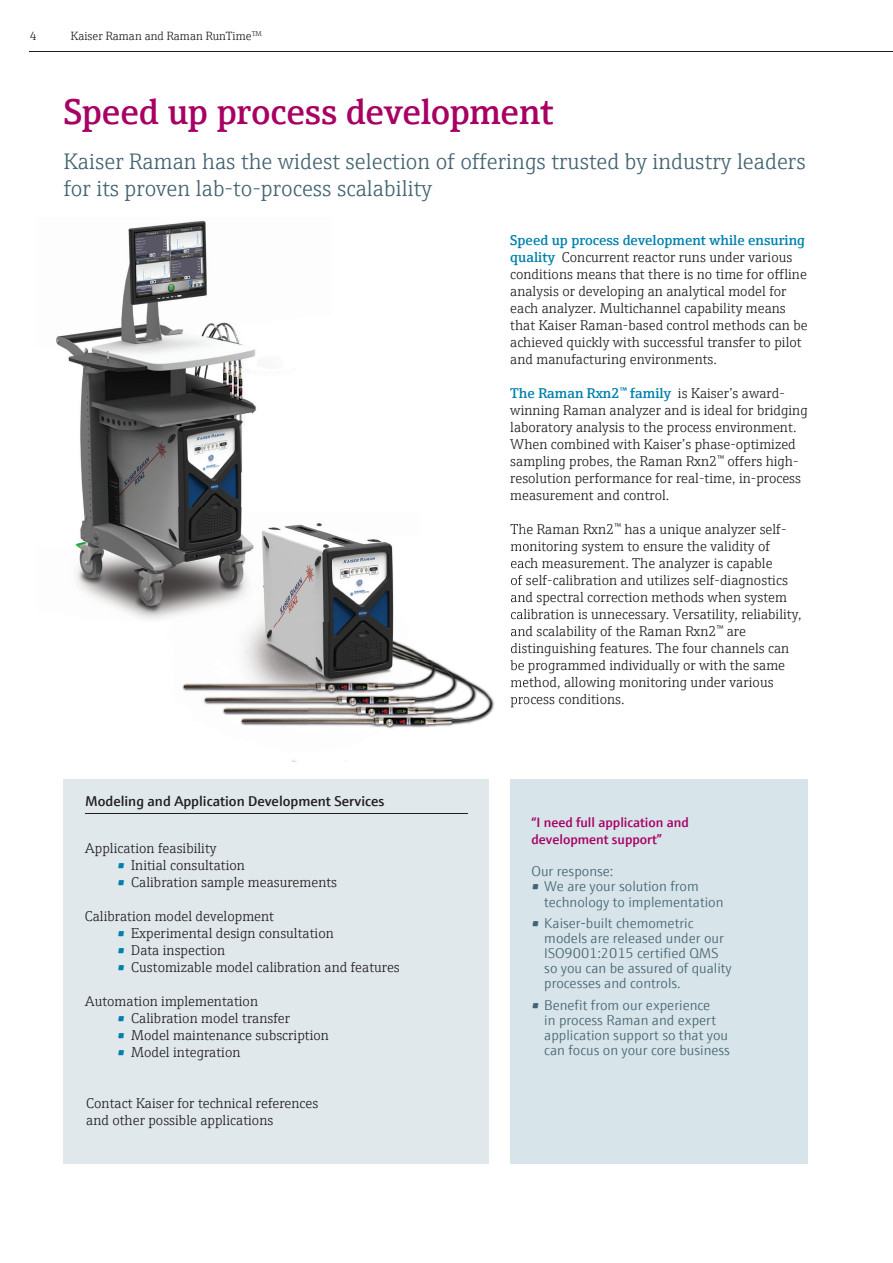
<style>
.page{position:relative;width:893px;height:1263px;background:#fff}
.page>*{position:absolute;margin:0;border:0;box-sizing:border-box;transform-origin:0 0}
.t1{font:600 36px "E+H Serif";letter-spacing:-.005em;color:#a70164}
.t2{font:300 22.5px/27px "E+H Serif";color:#446472}
.t3{font:300 14.25px/17px "E+H Serif";color:#231f20}
.t4{font:300 14.25px/15px "E+H Sans";color:#446472}
.t5{font:600 14.25px "E+H Sans";color:#231f20}
.t6{font:600 13.5px/17px "E+H Sans";color:#a70164}
.t7{font:300 12px "E+H Serif";color:#231f20}
.s1{font-weight:600;color:#0081ad}
</style>
<div class="page">
<hr style="left:30px;top:51px;width:863px;height:1px;background:#231f20">
<img style="left:308px;top:524px;width:206px;height:205px">
<img style="left:182px;top:621px;width:126px;height:140px">
<svg style="left:511px;top:524px;width:12px;height:10px"></svg>
<svg style="left:511px;top:541px;width:12px;height:166px"></svg>
<img style="left:56px;top:220px;width:200px;height:199px">
<img style="left:80px;top:419px;width:103px;height:101px">
<img style="left:183px;top:419px;width:60px;height:88px">
<img style="left:75px;top:520px;width:72px;height:99px">
<img style="left:147px;top:507px;width:185px;height:114px">
<div style="left:64px;top:779px;width:425px;height:385px;background:#e0e8ec"></div>
<hr style="left:85px;top:813px;width:383px;height:1px;background:#231f20">
<div style="left:510px;top:779px;width:298px;height:385px;background:#d7e4e9"></div>
<p class="t7" style="left:30px;top:27px;width:8px">4</p>
<p class="t7" style="left:71px;top:27px;width:193px">Kaiser Raman and Raman RunTime<sup>TM</sup></p>
<h1 class="t1" style="left:64px;top:84px;width:491px">Speed up process development</h1>
<h2 class="t2" style="left:64px;top:146px;width:743px">Kaiser Raman has the widest selection of offerings trusted by industry leaders for its proven lab-to-process scalability</h2>
<p class="t3" style="left:510px;top:230px;width:299px"><span class="s1">Speed up process development while ensuring quality</span> Concurrent reactor runs under various conditions means that there is no time for offline analysis or developing an analytical model for each analyzer. Multichannel capability means that Kaiser Raman-based control methods can be achieved quickly with successful transfer to pilot and manufacturing environments.</p>
<p class="t3" style="left:510px;top:384px;width:299px"><span class="s1">The Raman Rxn2</span><sup>™</sup> <span class="s1">family</span> is Kaiser’s award&shy;winning Raman analyzer and is ideal for bridging laboratory analysis to the process environment.<br>When combined with Kaiser’s phase-optimized sampling probes, the Raman Rxn2<sup>™</sup> offers high&shy;resolution performance for real-time, in-process measurement and control.</p>
<p class="t3" style="left:510px;top:520px;width:293px">The Raman Rxn2<sup>™</sup> has a unique analyzer self&shy;monitoring system to ensure the validity of each measurement. The analyzer is capable<br>of self-calibration and utilizes self-diagnostics and spectral correction methods when system calibration is unnecessary. Versatility, reliability, and scalability of the Raman Rxn2<sup>™</sup> are distinguishing features. The four channels can be programmed individually or with the same method, allowing monitoring under various process conditions.</p>
<p class="t5" style="left:85px;top:790px;width:301px">Modeling and Application Development Services</p>
<p class="t3" style="left:85px;top:839px;width:133px">Application feasibility</p>
<p class="t3" style="left:117px;top:856px;width:129px"><span class="s1">•</span> Initial consultation</p>
<p class="t3" style="left:117px;top:873px;width:222px"><span class="s1">•</span> Calibration sample measurements</p>
<p class="t3" style="left:85px;top:907px;width:191px">Calibration model development</p>
<p class="t3" style="left:117px;top:924px;width:218px"><span class="s1">•</span> Experimental design consultation</p>
<p class="t3" style="left:117px;top:941px;width:110px"><span class="s1">•</span> Data inspection</p>
<p class="t3" style="left:117px;top:958px;width:284px"><span class="s1">•</span> Customizable model calibration and features</p>
<p class="t3" style="left:85px;top:992px;width:175px">Automation implementation</p>
<p class="t3" style="left:117px;top:1009px;width:175px"><span class="s1">•</span> Calibration model transfer</p>
<p class="t3" style="left:117px;top:1026px;width:213px"><span class="s1">•</span> Model maintenance subscription</p>
<p class="t3" style="left:117px;top:1043px;width:125px"><span class="s1">•</span> Model integration</p>
<p class="t3" style="left:86px;top:1094px;width:234px">Contact Kaiser for technical references and other possible applications</p>
<p class="t6" style="left:531px;top:813px;width:159px">“I need full application and development support”</p>
<p class="t4" style="left:531px;top:863px;width:83px">Our response:</p>
<p class="t4" style="left:544px;top:878px;width:181px;text-indent:-13px">• We are your solution from technology to implementation</p>
<p class="t4" style="left:544px;top:915px;width:189px;text-indent:-13px">• Kaiser-built chemometric models are released under our<br>ISO9001:2015 certified QMS so you can be assured of quality processes and controls.</p>
<p class="t4" style="left:544px;top:997px;width:187px;text-indent:-13px">• Benefit from our experience<br>in process Raman and expert application support so that you can focus on your core business</p>
</div>
